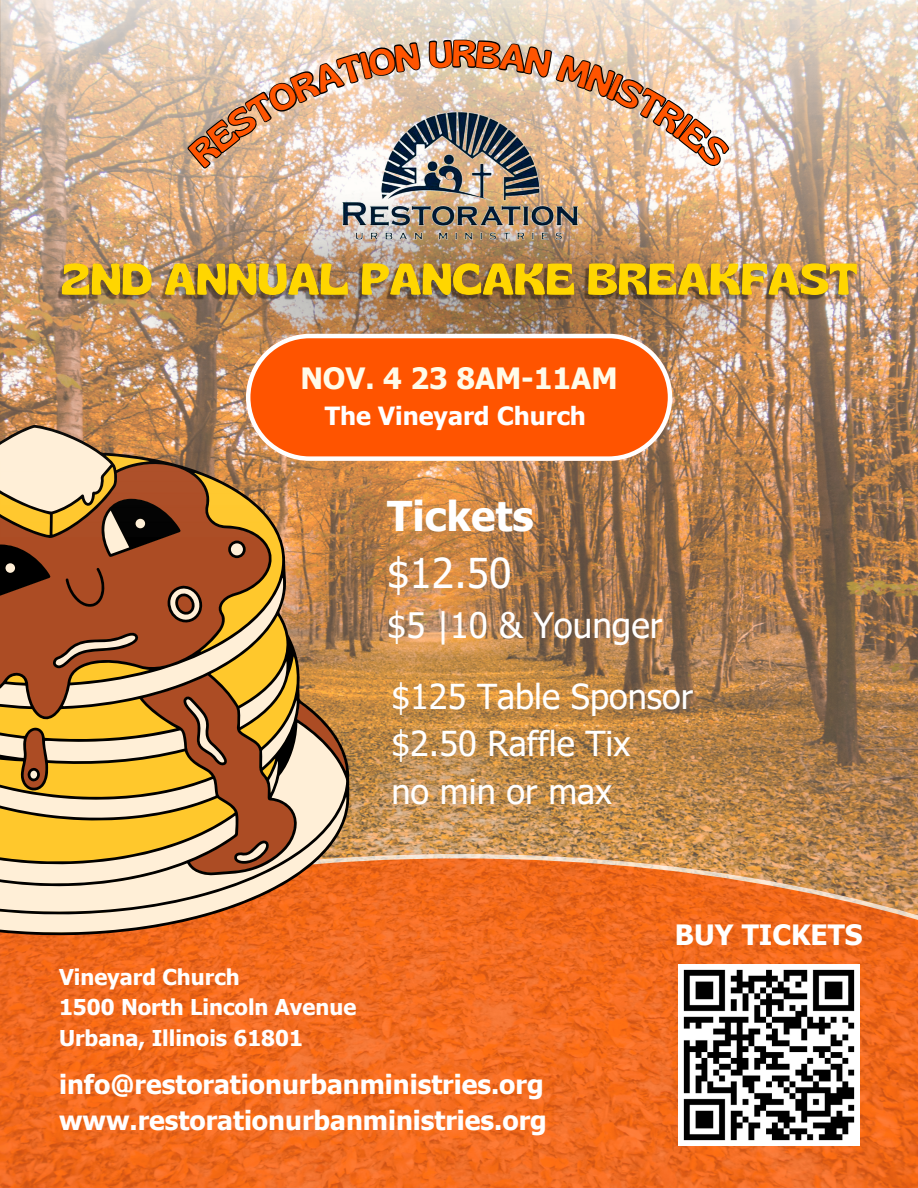
<style>
.page{position:relative;width:918px;height:1188px;background:#fff}
.page>*{position:absolute;margin:0;border:0;box-sizing:border-box;transform-origin:0 0}
.t1{font:700 41.1px "Tahoma";color:#fff}
.t2{font:41.1px "Tahoma";color:#fff}
.t3{font:35.1px "Tahoma";color:#fff}
.t4{font:34.35px "Tahoma";color:#fff}
.t5{font:700 29.4px "Tahoma";color:#fffbe9}
.t6{font:700 28.05px "Tahoma";color:#fff}
.t7{font:700 26.4px/36px "Tahoma";color:#fff}
.t8{font:700 25.05px "Tahoma";color:#fff}
.t9{font:700 21.75px "Tahoma";color:#fff}
</style>
<div class="page">
<img style="left:349px;top:536px;width:569px;height:318px">
<svg style="left:0;top:854px;width:918px;height:334px;background:#ef6c22"></svg>
<svg style="left:0;top:536px;width:349px;height:400px;background:#c28c54"></svg>
<img style="left:0;top:0;width:918px;height:536px">
<img style="left:15px;top:175px;width:888px;height:241px">
<svg style="left:246px;top:334px;width:426px;height:127px;background:#fa641a"></svg>
<img style="left:678px;top:965px;width:181px;height:181px">
<img style="left:53px;top:249px;width:805px;height:57px">
<img style="left:162px;top:0;width:606px;height:274px">
<p class="t5" style="left:300px;top:359px;width:319px">NOV. 4 23 8AM-11AM</p>
<p class="t8" style="left:325px;top:400px;width:263px">The Vineyard Church</p>
<p class="t1" style="left:387px;top:490px;width:148px">Tickets</p>
<p class="t2" style="left:387px;top:547px;width:126px">$12.50</p>
<p class="t3" style="left:387px;top:603px;width:277px">$5 |10 &amp; Younger</p>
<p class="t4" style="left:391px;top:674px;width:303px">$125 Table Sponsor</p>
<p class="t4" style="left:391px;top:722px;width:240px">$2.50 Raffle Tix</p>
<p class="t4" style="left:391px;top:769px;width:222px">no min or max</p>
<p class="t9" style="left:59px;top:963px;width:182px">Vineyard Church</p>
<p class="t9" style="left:59px;top:994px;width:299px">1500 North Lincoln Avenue</p>
<p class="t9" style="left:59px;top:1024px;width:245px">Urbana, Illinois 61801</p>
<p class="t7" style="left:59px;top:1066px;width:489px">info@restorationurbanministries.org www.restorationurbanministries.org</p>
<p class="t6" style="left:675px;top:917px;width:189px">BUY TICKETS</p>
</div>
